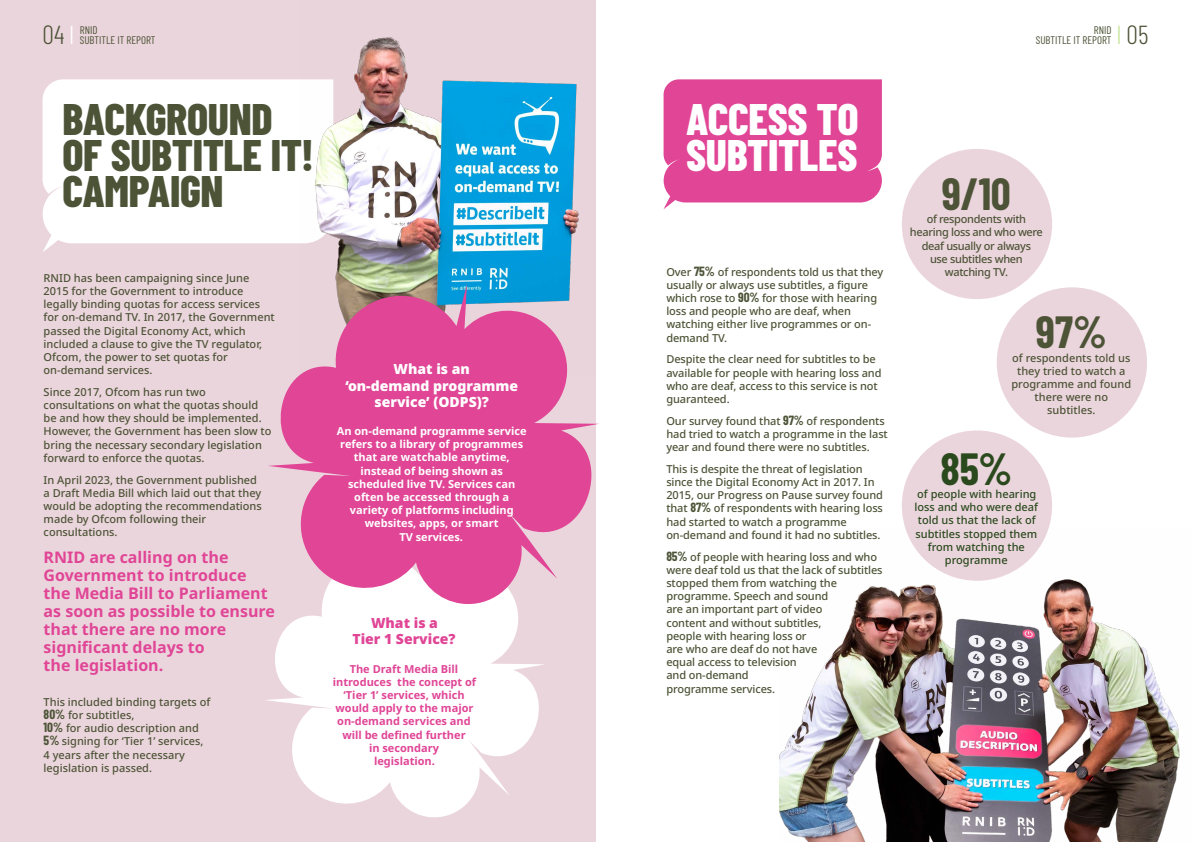
<style>
.page{position:relative;width:1191px;height:842px;background:#fff}
.page>*{position:absolute;margin:0;border:0;box-sizing:border-box;transform-origin:0 0}
.Header_1{font:800 44.1px "Barlow Condensed";letter-spacing:-.01em;color:#4c5336}
.Header_1-2{font:800 44.1px/36.1px "Barlow Condensed";letter-spacing:-.01em;color:#fff}
.Header_1-3{font:700 44px "Barlow Condensed";color:#4c5336}
.Header_1-4{font:700 44px "Barlow Condensed";color:#2a4a1e}
.Header_1-5{font:300 26px "Barlow Condensed";color:#4c5336}
.Body_text{font:700 16px/18px "Noto Sans";color:#e04596}
.Body_text-2{font:900 14px/16.8px "Noto Sans";color:#fff;text-align:center}
.Body_text-3{font:900 14px/16.8px "Noto Sans";color:#e04596;text-align:center}
.Body_text-4{font:500 11px/13.2px "Noto Sans";letter-spacing:-.01em;color:#4c5336}
.Body_text-5{font:700 11px/13.2px "Noto Sans";color:#fff;text-align:center}
.Body_text-6{font:700 11px/13.2px "Noto Sans";color:#e04596;text-align:center}
.Body_text-7{font:500 11px/13.2px "Noto Sans";color:#2a4a1e;text-align:center}
.Body_text-8{font:500 11px/13.2px "Noto Sans";letter-spacing:-.03em;color:#4c5336;text-align:center}
.Header_1-6{font:11px/10px "Barlow Condensed";color:#4c5336}
.s1{color:#fff}
.s2{color:#c8e49a}
.s3{font-family:"Barlow Condensed";font-weight:700;font-size:13px}
</style>
<div class="page">
<div style="left:0;top:0;width:595px;height:842px;background:#ebd5dc"></div>
<div style="left:43px;top:79px;width:257px;height:173px;background:#fff"></div>
<img style="left:300px;top:37px;width:279px;height:246px">
<svg style="left:266px;top:607px;width:278px;height:211px;fill:#fff"></svg>
<svg style="left:663px;top:79px;width:219px;height:130px;background:#e2519d"></svg>
<div style="left:901px;top:149px;width:151px;height:150px;background:#ebd5dc;border-radius:50%"></div>
<div style="left:996px;top:287px;width:151px;height:151px;background:#ebd5dc;border-radius:50%"></div>
<div style="left:901px;top:430px;width:151px;height:151px;background:#ebd5dc;border-radius:50%"></div>
<svg style="left:268px;top:283px;width:331px;height:324px;fill:#e04596"></svg>
<img style="left:779px;top:527px;width:401px;height:315px">
<p class="Header_1-5" style="left:43px;top:16px;width:33px">04 <span class="s1">l</span></p>
<p class="Header_1-5" style="left:1116px;top:16px;width:33px"><span class="s2">l</span> 05</p>
<p class="Header_1-6" style="left:80px;top:24px;width:77px">RNID<br>SUBTITLE IT REPORT</p>
<p class="Header_1-6" style="left:1036px;top:24px;width:77px;text-align:right">RNID<br>SUBTITLE IT REPORT</p>
<p class="Header_1" style="left:62px;top:88px;width:212px">BACKGROUND</p>
<p class="Header_1" style="left:62px;top:124px;width:253px">OF SUBTITLE IT!</p>
<p class="Header_1" style="left:62px;top:160px;width:163px">CAMPAIGN</p>
<p class="Body_text-4" style="left:44px;top:271px;width:233px">RNID has been campaigning since June 2015 for the Government to introduce legally binding quotas for access services for on-demand TV. In 2017, the Government passed the Digital Economy Act, which included a clause to give the TV regulator, Ofcom, the power to set quotas for on-demand services.</p>
<p class="Body_text-4" style="left:44px;top:385px;width:229px">Since 2017, Ofcom has run two consultations on what the quotas should be and how they should be implemented.<br>However, the Government has been slow to bring the necessary secondary legislation forward to enforce the quotas.</p>
<p class="Body_text-4" style="left:44px;top:473px;width:220px">In April 2023, the Government published a Draft Media Bill which laid out that they would be adopting the recommendations made by Ofcom following their consultations.</p>
<p class="Body_text" style="left:44px;top:548px;width:233px">RNID are calling on the<br>Government to introduce the Media Bill to Parliament as soon as possible to ensure that there are no more significant delays to<br>the legislation.</p>
<p class="Body_text-4" style="left:44px;top:695px;width:168px">This included binding targets of<br><span class="s3">80%</span> for subtitles,<br><span class="s3">10%</span> for audio description and<br><span class="s3">5%</span> signing for ‘Tier 1’ services,<br>4 years after the necessary legislation is passed.</p>
<p class="Body_text-2" style="left:393px;top:360px;width:78px">What is an</p>
<p class="Body_text-2" style="left:345px;top:377px;width:174px">‘on-demand programme service’ (ODPS)?</p>
<p class="Body_text-5" style="left:337px;top:425px;width:191px">An on-demand programme service</p>
<p class="Body_text-5" style="left:340px;top:438px;width:184px">refers to a library of programmes</p>
<p class="Body_text-5" style="left:354px;top:451px;width:157px">that are watchable anytime,</p>
<p class="Body_text-5" style="left:360px;top:464px;width:144px">instead of being shown as</p>
<p class="Body_text-5" style="left:348px;top:477px;width:169px">scheduled live TV. Services can</p>
<p class="Body_text-5" style="left:350px;top:491px;width:165px">often be accessed through a variety of platforms including websites, apps, or smart<br>TV services.</p>
<p class="Body_text-3" style="left:352px;top:614px;width:105px">What is a<br>Tier 1 Service?</p>
<p class="Body_text-6" style="left:333px;top:662px;width:145px">The Draft Media Bill introduces the concept of ‘Tier 1’ services, which would apply to the major on-demand services and will be defined further<br>in secondary<br>legislation.</p>
<p class="Header_1-2" style="left:686px;top:99px;width:174px">ACCESS TO<br>SUBTITLES</p>
<p class="Body_text-4" style="left:666px;top:265px;width:218px">Over <span class="s3">75%</span> of respondents told us that they usually or always use subtitles, a figure which rose to <span class="s3">90%</span> for those with hearing loss and people who are deaf, when watching either live programmes or on&shy;demand TV.</p>
<p class="Body_text-4" style="left:666px;top:353px;width:217px">Despite the clear need for subtitles to be available for people with hearing loss and who are deaf, access to this service is not guaranteed.</p>
<p class="Body_text-4" style="left:666px;top:414px;width:223px">Our survey found that <span class="s3">97%</span> of respondents had tried to watch a programme in the last year and found there were no subtitles.</p>
<p class="Body_text-4" style="left:666px;top:462px;width:218px">This is despite the threat of legislation since the Digital Economy Act in 2017. In 2015, our Progress on Pause survey found that <span class="s3">87%</span> of respondents with hearing loss had started to watch a programme on-demand and found it had no subtitles.</p>
<p class="Body_text-4" style="left:666px;top:550px;width:218px"><span class="s3">85%</span> of people with hearing loss and who were deaf told us that the lack of subtitles stopped them from watching the programme. Speech and sound<br>are an important part of video<br>content and without subtitles,<br>people with hearing loss or<br>are who are deaf do not have<br>equal access to television<br>and on-demand<br>programme services.</p>
<p class="Header_1-3" style="left:942px;top:163px;width:70px">9/10</p>
<p class="Body_text-8" style="left:910px;top:213px;width:134px">of respondents with hearing loss and who were deaf usually or always<br>use subtitles when watching TV.</p>
<p class="Header_1-3" style="left:1036px;top:301px;width:72px">97%</p>
<p class="Body_text-4" style="left:1011px;top:364px;width:121px;text-align:center">they tried to watch a programme and found there were no subtitles.</p>
<p class="Body_text-4" style="left:1012px;top:351px;width:120px">of respondents told us</p>
<p class="Header_1-4" style="left:940px;top:438px;width:73px">85%</p>
<p class="Body_text-7" style="left:914px;top:501px;width:125px">loss and who were deaf told us that the lack of subtitles stopped them from watching the programme</p>
<p class="Body_text-7" style="left:917px;top:488px;width:121px">of people with hearing</p>
</div>
